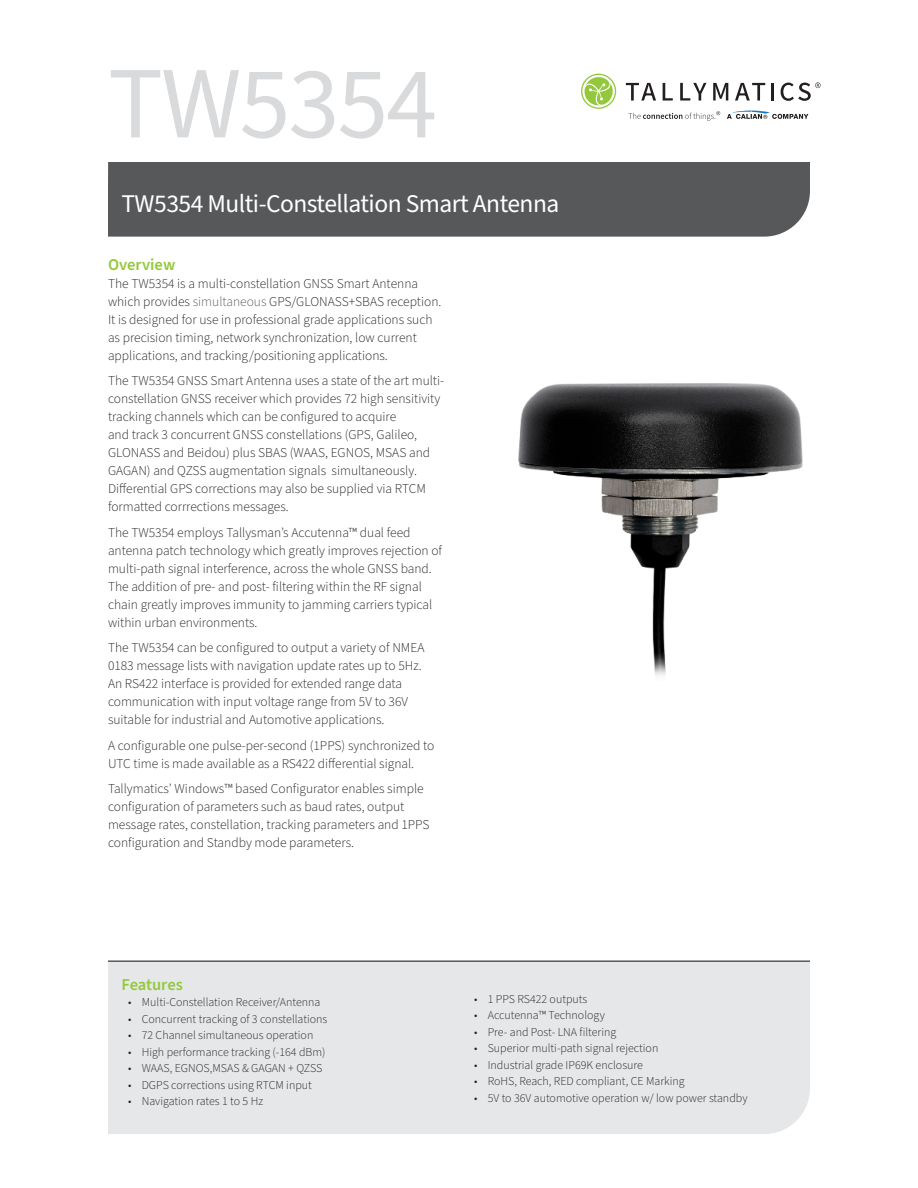
<style>
.page{position:relative;width:918px;height:1188px;background:#fff}
.page>*{position:absolute;margin:0;border:0;box-sizing:border-box;transform-origin:0 0}
.Heading{font:102.6px "Source Sans Pro";letter-spacing:-.02em;color:#d9dadc}
.Heading-2{font:25.5px "Source Sans Pro";letter-spacing:-.02em;color:#fff}
.Subhead{font:600 16.5px "Source Sans Pro";color:#94c83c}
.Text{font:300 13.5px/18px "Source Sans Pro";color:#231f20}
.Bulleted_List{font:300 12px "Source Sans Pro";color:#231f20}
.s1{color:#57585a}
</style>
<div class="page">
<svg style="left:626px;top:83px;width:30px;height:18px"></svg>
<svg style="left:663px;top:83px;width:10px;height:18px"></svg>
<svg style="left:680px;top:83px;width:27px;height:18px"></svg>
<svg style="left:713px;top:83px;width:15px;height:18px"></svg>
<svg style="left:735px;top:83px;width:30px;height:18px"></svg>
<hr style="left:771px;top:83px;width:3px;height:18px;background:#231f20">
<svg style="left:781px;top:82px;width:40px;height:19px"></svg>
<svg style="left:581px;top:74px;width:35px;height:35px"></svg>
<svg style="left:628px;top:111px;width:92px;height:10px"></svg>
<svg style="left:727px;top:111px;width:81px;height:8px"></svg>
<div style="left:108px;top:962px;width:702px;height:172px;background:#e6e7e9"></div>
<div style="left:108px;top:162px;width:702px;height:75px;background:#57585a"></div>
<hr style="left:108px;top:960px;width:702px;height:2px;background:#57585a">
<img style="left:518px;top:383px;width:285px;height:293px">
<p class="Heading" style="left:108px;top:35px;width:331px">TW5354</p>
<p class="Heading-2" style="left:122px;top:187px;width:439px">TW5354 Multi-Constellation Smart Antenna</p>
<p class="Subhead" style="left:108px;top:253px;width:69px">Overview</p>
<p class="Text" style="left:108px;top:275px;width:335px">The TW5354 is a multi-constellation GNSS Smart Antenna which provides <span class="s1">simultaneous</span> GPS/GLONASS+SBAS reception.<br>It is designed for use in professional grade applications such as precision timing, network synchronization, low current applications, and tracking/positioning applications.</p>
<p class="Text" style="left:108px;top:372px;width:338px">The TW5354 GNSS Smart Antenna uses a state of the art multi&shy;constellation GNSS receiver which provides 72 high sensitivity tracking channels which can be configured to acquire<br>and track 3 concurrent GNSS constellations (GPS, Galileo, GLONASS and Beidou) plus SBAS (WAAS, EGNOS, MSAS and GAGAN) and QZSS augmentation signals simultaneously.<br>Differential GPS corrections may also be supplied via RTCM formatted corrrections messages.</p>
<p class="Text" style="left:108px;top:524px;width:336px">The TW5354 employs Tallysman’s Accutenna™ dual feed antenna patch technology which greatly improves rejection of multi-path signal interference, across the whole GNSS band.<br>The addition of pre- and post- filtering within the RF signal chain greatly improves immunity to jamming carriers typical within urban environments.</p>
<p class="Text" style="left:108px;top:639px;width:318px">The TW5354 can be configured to output a variety of NMEA 0183 message lists with navigation update rates up to 5Hz.<br>An RS422 interface is provided for extended range data communication with input voltage range from 5V to 36V suitable for industrial and Automotive applications.</p>
<p class="Text" style="left:108px;top:737px;width:328px">A configurable one pulse-per-second (1PPS) synchronized to<br>UTC time is made available as a RS422 differential signal.</p>
<p class="Text" style="left:108px;top:780px;width:323px">Tallymatics’ Windows™ based Configurator enables simple configuration of parameters such as baud rates, output message rates, constellation, tracking parameters and 1PPS configuration and Standby mode parameters.</p>
<p class="Subhead" style="left:122px;top:973px;width:63px">Features</p>
<p class="Bulleted_List" style="left:128px;top:994px;width:194px">• Multi-Constellation Receiver/Antenna</p>
<p class="Bulleted_List" style="left:128px;top:1011px;width:201px">• Concurrent tracking of 3 constellations</p>
<p class="Bulleted_List" style="left:128px;top:1027px;width:187px">• 72 Channel simultaneous operation</p>
<p class="Bulleted_List" style="left:128px;top:1044px;width:199px">• High performance tracking (-164 dBm)</p>
<p class="Bulleted_List" style="left:128px;top:1060px;width:196px">• WAAS, EGNOS,MSAS &amp; GAGAN + QZSS</p>
<p class="Bulleted_List" style="left:128px;top:1077px;width:185px">• DGPS corrections using RTCM input</p>
<p class="Bulleted_List" style="left:128px;top:1093px;width:136px">• Navigation rates 1 to 5 Hz</p>
<p class="Bulleted_List" style="left:474px;top:991px;width:115px">• 1 PPS RS422 outputs</p>
<p class="Bulleted_List" style="left:474px;top:1007px;width:132px">• Accutenna™ Technology</p>
<p class="Bulleted_List" style="left:474px;top:1024px;width:144px">• Pre- and Post- LNA filtering</p>
<p class="Bulleted_List" style="left:474px;top:1040px;width:186px">• Superior multi-path signal rejection</p>
<p class="Bulleted_List" style="left:474px;top:1057px;width:170px">• Industrial grade IP69K enclosure</p>
<p class="Bulleted_List" style="left:474px;top:1073px;width:212px">• RoHS, Reach, RED compliant, CE Marking</p>
<p class="Bulleted_List" style="left:474px;top:1090px;width:275px">• 5V to 36V automotive operation w/ low power standby</p>
</div>
